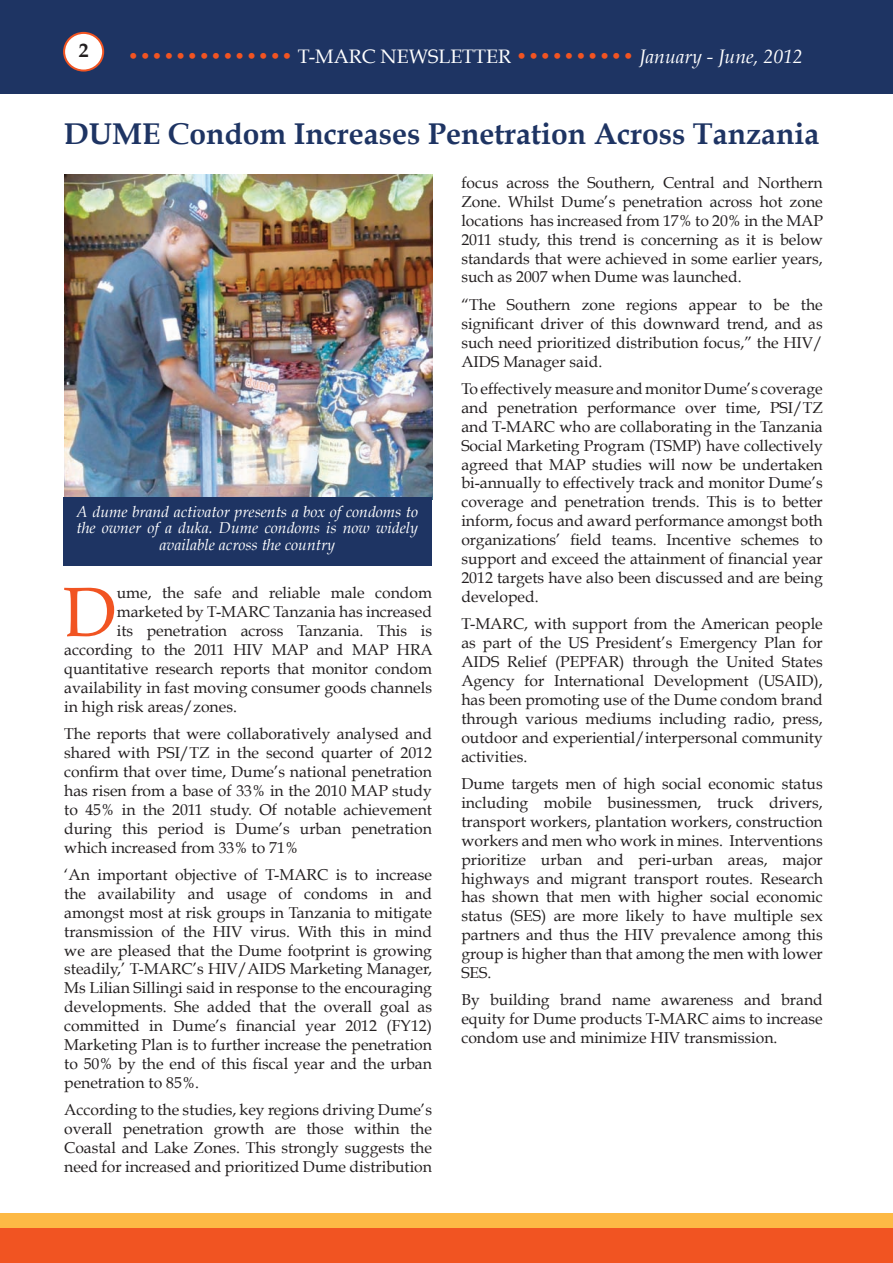
<style>
.page{position:relative;width:893px;height:1263px;background:#fff}
.page>*{position:absolute;margin:0;border:0;box-sizing:border-box;transform-origin:0 0}
.t1{font:69.9px "Book Antiqua";color:#f15422}
.t2{font:700 30px "Book Antiqua";color:#1e3463}
.t3{font:19.5px "Book Antiqua";color:#f15422}
.t4{font:700 19.5px "Book Antiqua";color:#231f20}
.t5{font:15.75px/18.9px "Book Antiqua";color:#231f20;text-align:justify}
.t6{font:italic 15.75px/16.5px "Book Antiqua";color:#fff;text-align:center}
.s1{color:#fff}
.s2{font-style:italic;color:#fff}
</style>
<div class="page">
<div style="left:0;top:1213px;width:893px;height:50px;background:#fdb945"></div>
<div style="left:0;top:0;width:893px;height:94px;background:#1e3463"></div>
<div style="left:64px;top:33px;width:39px;height:38px;background:#fff;border-radius:50%"></div>
<div style="left:63px;top:32px;width:41px;height:40px;border:2px solid #f15422;border-radius:50%"></div>
<div style="left:0;top:1229px;width:893px;height:34px;background:#f15422"></div>
<img style="left:64px;top:174px;width:368px;height:323px">
<div style="left:64px;top:497px;width:368px;height:68px;background:#1e3463"></div>
<p class="t4" style="left:79px;top:39px;width:11px">2</p>
<p class="t3" style="left:128px;top:44px;width:677px">•••••••••••••• <span class="s1">T-MARC NEWSLETTER</span> •••••••••• <span class="s2">January - June, 2012</span></p>
<h2 class="t2" style="left:64px;top:116px;width:757px">DUME Condom Increases Penetration Across Tanzania</h2>
<p class="t6" style="left:77px;top:503px;width:343px">A dume brand activator presents a box of condoms to the owner of a duka. Dume condoms is now widely available across the country</p>
<h1 class="t1" style="left:63px;top:569px;width:56px">D</h1>
<p class="t5" style="left:117px;top:583px;width:317px">ume, the safe and reliable male condom</p>
<p class="t5" style="left:117px;top:602px;width:317px">marketed by T-MARC Tanzania has increased</p>
<p class="t5" style="left:117px;top:621px;width:317px">its penetration across Tanzania. This is</p>
<p class="t5" style="left:64px;top:640px;width:370px">according to the 2011 HIV MAP and MAP HRA</p>
<p class="t5" style="left:64px;top:659px;width:369px">quantitative research reports that monitor condom</p>
<p class="t5" style="left:64px;top:678px;width:369px">availability in fast moving consumer goods channels</p>
<p class="t5" style="left:64px;top:697px;width:174px">in high risk areas/zones.</p>
<p class="t5" style="left:64px;top:724px;width:369px">The reports that were collaboratively analysed and shared with PSI/TZ in the second quarter of 2012 confirm that over time, Dume’s national penetration has risen from a base of 33% in the 2010 MAP study to 45% in the 2011 study. Of notable achievement during this period is Dume’s urban penetration which increased from 33% to 71%</p>
<p class="t5" style="left:64px;top:865px;width:369px">‘An important objective of T-MARC is to increase the availability and usage of condoms in and amongst most at risk groups in Tanzania to mitigate transmission of the HIV virus. With this in mind we are pleased that the Dume footprint is growing steadily,’ T-MARC’s HIV/AIDS Marketing Manager, Ms Lilian Sillingi said in response to the encouraging developments. She added that the overall goal as committed in Dume’s financial year 2012 (FY12)<br>Marketing Plan is to further increase the penetration to 50% by the end of this fiscal year and the urban penetration to 85%.</p>
<p class="t5" style="left:64px;top:1100px;width:369px">According to the studies, key regions driving Dume’s overall penetration growth are those within the Coastal and Lake Zones. This strongly suggests the need for increased and prioritized Dume distribution</p>
<p class="t5" style="left:461px;top:173px;width:363px">focus across the Southern, Central and Northern Zone. Whilst Dume’s penetration across hot zone locations has increased from 17% to 20% in the MAP 2011 study, this trend is concerning as it is below standards that were achieved in some earlier years, such as 2007 when Dume was launched.</p>
<p class="t5" style="left:461px;top:295px;width:363px">“The Southern zone regions appear to be the significant driver of this downward trend, and as such need prioritized distribution focus,” the HIV/ AIDS Manager said.</p>
<p class="t5" style="left:461px;top:379px;width:363px">To effectively measure and monitor Dume’s coverage and penetration performance over time, PSI/TZ and T-MARC who are collaborating in the Tanzania Social Marketing Program (TSMP) have collectively agreed that MAP studies will now be undertaken bi-annually to effectively track and monitor Dume’s coverage and penetration trends. This is to better inform, focus and award performance amongst both organizations’ field teams. Incentive schemes to support and exceed the attainment of financial year 2012 targets have also been discussed and are being developed.</p>
<p class="t5" style="left:461px;top:614px;width:363px">T-MARC, with support from the American people as part of the US President’s Emergency Plan for AIDS Relief (PEPFAR) through the United States Agency for International Development (USAID), has been promoting use of the Dume condom brand through various mediums including radio, press, outdoor and experiential/interpersonal community activities.</p>
<p class="t5" style="left:461px;top:774px;width:363px">Dume targets men of high social economic status including mobile businessmen, truck drivers, transport workers, plantation workers, construction workers and men who work in mines. Interventions prioritize urban and peri-urban areas, major highways and migrant transport routes. Research has shown that men with higher social economic status (SES) are more likely to have multiple sex partners and thus the HIV prevalence among this group is higher than that among the men with lower SES.</p>
<p class="t5" style="left:461px;top:991px;width:363px">By building brand name awareness and brand equity for Dume products T-MARC aims to increase condom use and minimize HIV transmission.</p>
</div>
